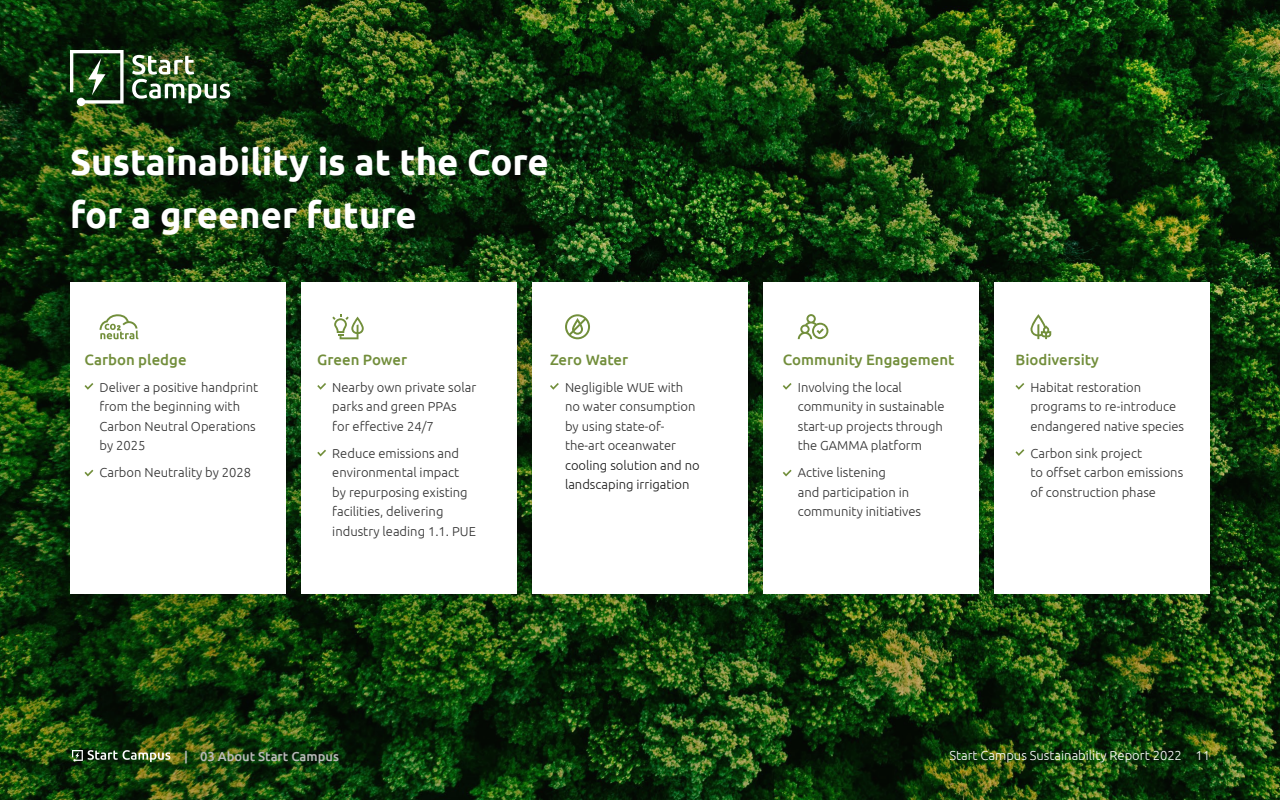
<style>
.page{position:relative;width:1280px;height:800px;background:#fff}
.page>*{position:absolute;margin:0;border:0;box-sizing:border-box;transform-origin:0 0}
.t1{font:700 36.4px/53.1px "Ubuntu";color:#fff}
.t2{font:500 15px "Ubuntu";color:#728e3b}
.t3{font:300 13px/19.5px "Ubuntu";color:#303030}
.t4{font:300 13px/19.5px "Ubuntu";color:#191919}
.t5{font:300 13px "Ubuntu";color:#fff}
.t6{font:500 13px "Ubuntu";color:#bababa}
</style>
<div class="page">
<img style="left:0;top:0;width:1280px;height:800px">
<div style="left:763px;top:282px;width:216px;height:312px;background:#fff"></div>
<svg style="left:783px;top:383px;width:9px;height:7px"></svg>
<svg style="left:783px;top:470px;width:9px;height:6px"></svg>
<svg style="left:798px;top:314px;width:30px;height:25px"></svg>
<div style="left:994px;top:282px;width:216px;height:312px;background:#fff"></div>
<svg style="left:1015px;top:383px;width:9px;height:7px"></svg>
<svg style="left:1015px;top:449px;width:9px;height:7px"></svg>
<svg style="left:1031px;top:314px;width:20px;height:25px"></svg>
<div style="left:301px;top:282px;width:216px;height:312px;background:#fff"></div>
<svg style="left:317px;top:383px;width:9px;height:7px"></svg>
<svg style="left:317px;top:450px;width:9px;height:6px"></svg>
<svg style="left:332px;top:314px;width:32px;height:25px"></svg>
<div style="left:532px;top:282px;width:216px;height:312px;background:#fff"></div>
<svg style="left:550px;top:383px;width:9px;height:7px"></svg>
<svg style="left:565px;top:314px;width:25px;height:25px"></svg>
<div style="left:70px;top:282px;width:216px;height:312px;background:#fff"></div>
<svg style="left:85px;top:383px;width:8px;height:7px"></svg>
<svg style="left:85px;top:470px;width:8px;height:6px"></svg>
<svg style="left:100px;top:314px;width:38px;height:25px"></svg>
<img style="left:132px;top:55px;width:98px;height:48px">
<svg style="left:70px;top:50px;width:54px;height:56px"></svg>
<svg style="left:72px;top:750px;width:98px;height:12px"></svg>
<h1 class="t1" style="left:70px;top:135px;width:480px">Sustainability is at the Core for a greener future</h1>
<p class="t2" style="left:85px;top:351px;width:104px">Carbon pledge</p>
<p class="t3" style="left:100px;top:377px;width:160px">Deliver a positive handprint from the beginning with<br>Carbon Neutral Operations by 2025</p>
<p class="t3" style="left:100px;top:463px;width:153px">Carbon Neutrality by 2028</p>
<p class="t2" style="left:317px;top:351px;width:91px">Green Power</p>
<p class="t3" style="left:332px;top:377px;width:145px">Nearby own private solar parks and green PPAs for effective 24/7</p>
<p class="t3" style="left:332px;top:443px;width:145px">Reduce emissions and environmental impact by repurposing existing facilities, delivering industry leading 1.1. PUE</p>
<p class="t2" style="left:550px;top:351px;width:80px">Zero Water</p>
<p class="t3" style="left:565px;top:377px;width:132px">Negligible WUE with no water consumption by using state-of&shy;the-art oceanwater</p>
<p class="t4" style="left:565px;top:455px;width:136px">cooling solution and no landscaping irrigation</p>
<p class="t2" style="left:783px;top:351px;width:173px">Community Engagement</p>
<p class="t3" style="left:798px;top:377px;width:148px">Involving the local community in sustainable start-up projects through the GAMMA platform</p>
<p class="t3" style="left:798px;top:463px;width:125px">Active listening<br>and participation in community initiatives</p>
<p class="t2" style="left:1015px;top:351px;width:85px">Biodiversity</p>
<p class="t3" style="left:1031px;top:377px;width:155px">Habitat restoration programs to re-introduce endangered native species</p>
<p class="t3" style="left:1031px;top:443px;width:154px">Carbon sink project<br>to offset carbon emissions of construction phase</p>
<p class="t6" style="left:184px;top:748px;width:157px">| 03 About Start Campus</p>
<p class="t5" style="left:949px;top:748px;width:262px">Start Campus Sustainability Report 2022 11</p>
</div>
